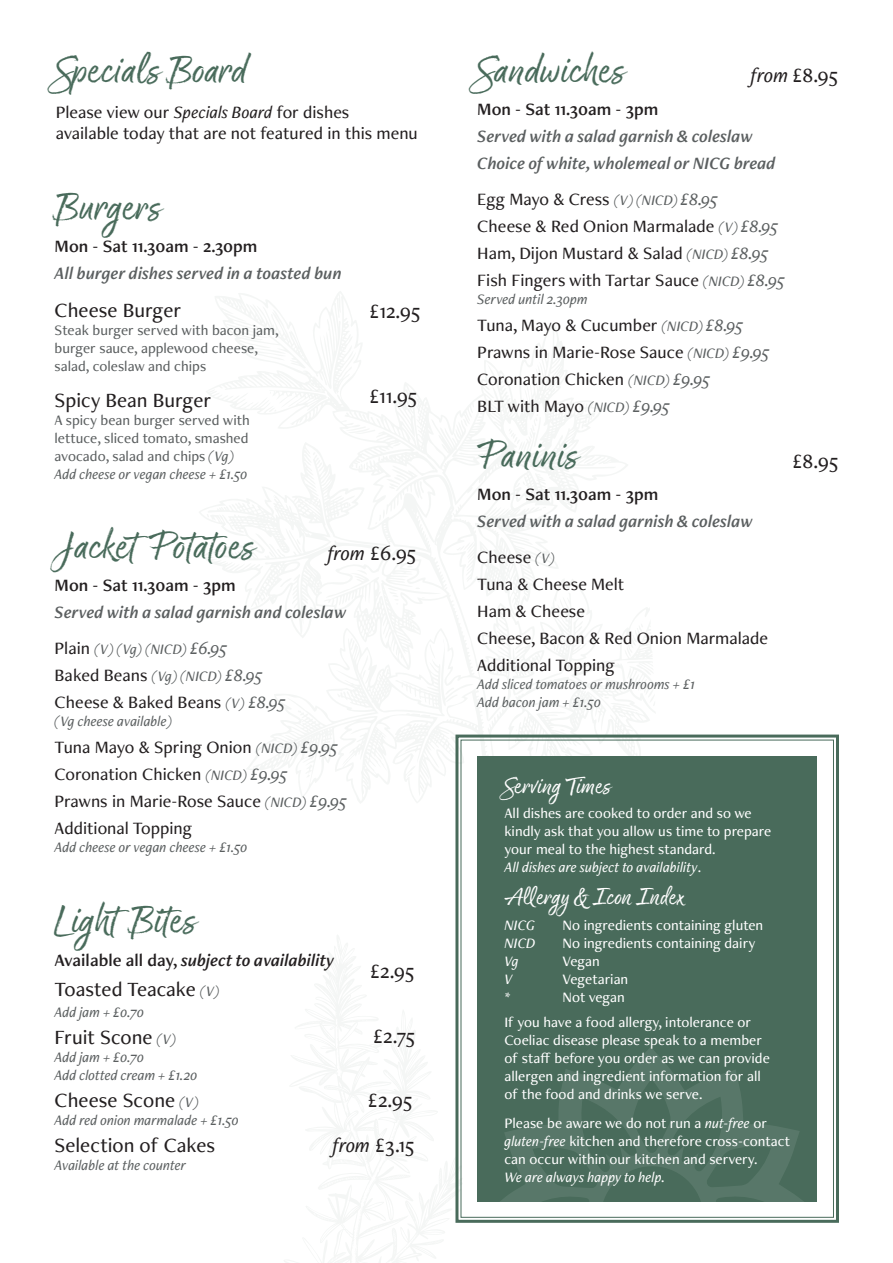
<style>
.page{position:relative;width:893px;height:1263px;background:#fff}
.page>*{position:absolute;margin:0;border:0;box-sizing:border-box;transform-origin:0 0}
.t1{font:45px "Good Karma";color:#496b5b}
.t2{font:27px "Good Karma";color:#fff}
.t3{font:500 21px "Freight Neo Pro";color:#231f20}
.t4{font:500 18px/27px "Freight Neo Pro";color:#231f20}
.t5{font:italic 18px/27px "Freight Neo Pro Semi";color:#5b5f60}
.t6{font:18px "Freight Neo Pro Semi";color:#231f20}
.t7{font:italic 18px "Freight Neo Pro Semi";color:#231f20}
.t8{font:500 15px/18px "Freight Neo Pro";color:#fff}
.t9{font:italic 500 15px/18px "Freight Neo Pro";color:#5b5f60}
.t10{font:500 15px/18px "Freight Neo Pro";color:#5b5f60}
.t11{font:italic 500 15px/18px "Freight Neo Pro";color:#fff}
.s1{font-style:italic}
.s2{font-style:normal;font-size:18px;color:#231f20}
.s3{font-size:18px}
.s4{font-style:italic;font-size:15px;color:#5b5f60}
.s5{font-style:italic;color:#5b5f60}
.s6{font-style:normal}
</style>
<div class="page">
<svg style="left:455px;top:734px;width:384px;height:489px"></svg>
<div style="left:477px;top:756px;width:340px;height:445px;background:#496b5b"></div>
<svg style="left:501px;top:1047px;width:301px;height:154px"></svg>
<svg style="left:200px;top:292px;width:460px;height:595px"></svg>
<svg style="left:286px;top:933px;width:177px;height:330px"></svg>
<h1 class="t1" style="left:56px;top:44px;width:192px">Specials Board</h1>
<p class="t4" style="left:56px;top:101px;width:364px;line-height:21.6px">Please view our <span class="s1">Specials Board</span> for dishes<br>available today that are not featured in this menu</p>
<h1 class="t1" style="left:55px;top:181px;width:108px">Burgers</h1>
<p class="t6" style="left:55px;top:234px;width:204px">Mon - Sat 11.30am - 2.30pm</p>
<p class="t5" style="left:55px;top:259px;width:289px">All burger dishes served in a toasted bun</p>
<p class="t3" style="left:55px;top:295px;width:128px">Cheese Burger</p>
<p class="t10" style="left:55px;top:320px;width:225px">Steak burger served with bacon jam, burger sauce, applewood cheese, salad, coleslaw and chips</p>
<p class="t3" style="left:55px;top:385px;width:158px">Spicy Bean Burger</p>
<p class="t10" style="left:55px;top:410px;width:197px">A spicy bean burger served with lettuce, sliced tomato, smashed avocado, salad and chips <span class="s1">(Vg)<br>Add cheese or vegan cheese + £1.50</span></p>
<p class="t3" style="left:370px;top:297px;width:52px">£12.95</p>
<p class="t3" style="left:369px;top:382px;width:49px">£11.95</p>
<h1 class="t1" style="left:55px;top:520px;width:201px">Jacket Potatoes</h1>
<p class="t6" style="left:55px;top:573px;width:182px">Mon - Sat 11.30am - 3pm</p>
<p class="t5" style="left:55px;top:598px;width:293px">Served with a salad garnish and coleslaw</p>
<p class="t9" style="left:55px;top:640px;width:175px"><span class="s2">Plain</span> (V) (Vg) (NICD) <span class="s3">£6.95</span></p>
<p class="t4" style="left:55px;top:661px;width:234px">Baked Beans <span class="s4">(Vg) (NICD)</span> <span class="s5">£8.95<br></span>Cheese &amp; Baked Beans <span class="s4">(V)</span> <span class="s5">£8.95</span></p>
<p class="t9" style="left:55px;top:712px;width:119px">(Vg cheese available)</p>
<p class="t4" style="left:55px;top:733px;width:295px">Tuna Mayo &amp; Spring Onion <span class="s4">(NICD)</span> <span class="s5">£9.95<br></span>Coronation Chicken <span class="s4">(NICD)</span> <span class="s5">£9.95<br></span>Prawns in Marie-Rose Sauce <span class="s4">(NICD)</span> <span class="s5">£9.95<br></span>Additional Topping</p>
<p class="t9" style="left:55px;top:838px;width:195px">Add cheese or vegan cheese + £1.50</p>
<p class="t3" style="left:328px;top:539px;width:90px"><span class="s1">from</span> £6.95</p>
<h1 class="t1" style="left:55px;top:894px;width:143px">Light Bites</h1>
<p class="t7" style="left:55px;top:948px;width:281px"><span class="s6">Available all day,</span> subject to availability</p>
<p class="t3" style="left:370px;top:957px;width:46px">£2.95</p>
<p class="t3" style="left:55px;top:975px;width:166px">Toasted Teacake <span class="s4">(V)</span></p>
<p class="t9" style="left:55px;top:1002px;width:91px">Add jam + £0.70</p>
<p class="t3" style="left:55px;top:1023px;width:123px">Fruit Scone <span class="s4">(V)</span></p>
<p class="t9" style="left:55px;top:1047px;width:145px">Add jam + £0.70<br>Add clotted cream + £1.20</p>
<p class="t3" style="left:55px;top:1086px;width:146px">Cheese Scone <span class="s4">(V)</span></p>
<p class="t9" style="left:55px;top:1110px;width:186px">Add red onion marmalade + £1.50</p>
<p class="t3" style="left:55px;top:1131px;width:162px">Selection of Cakes</p>
<p class="t9" style="left:55px;top:1155px;width:133px">Available at the counter</p>
<p class="t3" style="left:373px;top:1022px;width:43px">£2.75</p>
<p class="t3" style="left:368px;top:1086px;width:46px">£2.95</p>
<p class="t3" style="left:333px;top:1131px;width:83px"><span class="s1">from</span> £3.15</p>
<h1 class="t1" style="left:477px;top:44px;width:149px">Sandwiches</h1>
<p class="t6" style="left:477px;top:97px;width:182px">Mon - Sat 11.30am - 3pm</p>
<p class="t5" style="left:477px;top:122px;width:300px">Served with a salad garnish &amp; coleslaw<br>Choice of white, wholemeal or NICG bread</p>
<p class="t4" style="left:477px;top:185px;width:310px">Egg Mayo &amp; Cress <span class="s4">(V) (NICD)</span> <span class="s5">£8.95<br></span>Cheese &amp; Red Onion Marmalade <span class="s4">(V)</span> <span class="s5">£8.95<br></span>Ham, Dijon Mustard &amp; Salad <span class="s4">(NICD)</span> <span class="s5">£8.95<br></span>Fish Fingers with Tartar Sauce <span class="s4">(NICD)</span> <span class="s5">£8.95</span></p>
<p class="t9" style="left:477px;top:290px;width:112px">Served until 2.30pm</p>
<p class="t4" style="left:477px;top:311px;width:295px">Tuna, Mayo &amp; Cucumber <span class="s4">(NICD)</span> <span class="s5">£8.95<br></span>Prawns in Marie-Rose Sauce <span class="s4">(NICD)</span> <span class="s5">£9.95<br></span>Coronation Chicken <span class="s4">(NICD)</span> <span class="s5">£9.95<br></span>BLT with Mayo <span class="s4">(NICD)</span> <span class="s5">£9.95</span></p>
<p class="t3" style="left:751px;top:61px;width:89px"><span class="s1">from</span> £8.95</p>
<h1 class="t1" style="left:477px;top:429px;width:102px">Paninis</h1>
<p class="t6" style="left:477px;top:482px;width:182px">Mon - Sat 11.30am - 3pm</p>
<p class="t5" style="left:477px;top:507px;width:277px">Served with a salad garnish &amp; coleslaw</p>
<p class="t4" style="left:477px;top:543px;width:292px">Cheese <span class="s4">(V)<br></span>Tuna &amp; Cheese Melt<br>Ham &amp; Cheese<br>Cheese, Bacon &amp; Red Onion Marmalade<br>Additional Topping</p>
<p class="t9" style="left:477px;top:675px;width:219px">Add sliced tomatoes or mushrooms + £1<br>Add bacon jam + £1.50</p>
<p class="t3" style="left:792px;top:447px;width:47px">£8.95</p>
<h2 class="t2" style="left:504px;top:769px;width:108px">Serving Times</h2>
<p class="t8" style="left:504px;top:804px;width:268px">All dishes are cooked to order and so we kindly ask that you allow us time to prepare your meal to the highest standard.<br><span class="s1">All dishes are subject to availability</span>.</p>
<h2 class="t2" style="left:504px;top:881px;width:182px">Allergy &amp; Icon Index</h2>
<p class="t8" style="left:562px;top:915px;width:202px">No ingredients containing gluten<br>No ingredients containing dairy<br>Vegan<br>Vegetarian<br>Not vegan</p>
<p class="t11" style="left:504px;top:915px;width:33px">NICG<br>NICD<br>Vg<br>V<br>*</p>
<p class="t8" style="left:504px;top:1013px;width:267px">If you have a food allergy, intolerance or Coeliac disease please speak to a member of staff before you order as we can provide allergen and ingredient information for all of the food and drinks we serve.</p>
<p class="t8" style="left:504px;top:1114px;width:287px">Please be aware we do not run a <span class="s1">nut-free</span> or <span class="s1">gluten-free</span> kitchen and therefore cross-contact can occur within our kitchen and servery.</p>
<p class="t11" style="left:504px;top:1168px;width:162px">We are always happy to help.</p>
</div>
